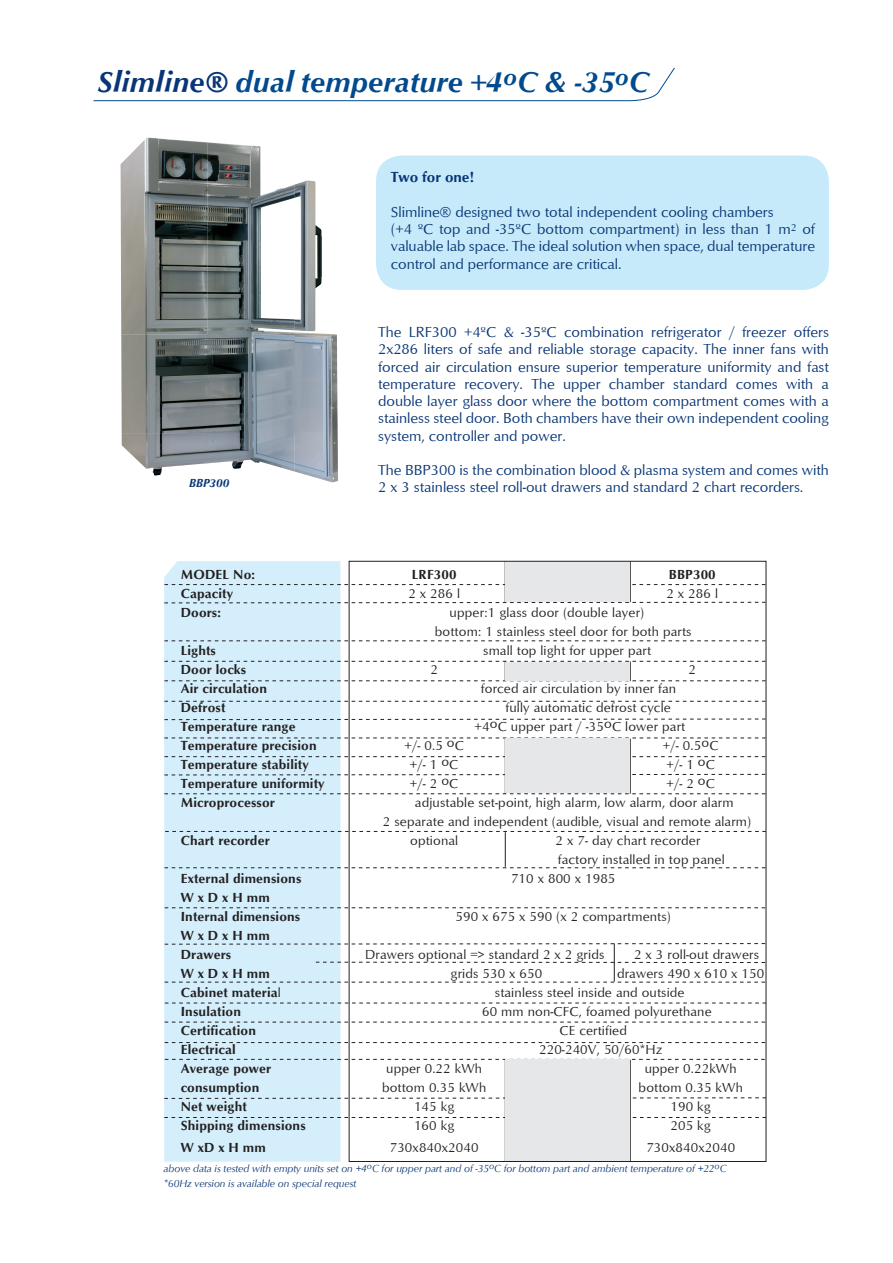
<style>
.page{position:relative;width:893px;height:1263px;background:#fff}
.page>*{position:absolute;margin:0;border:0;box-sizing:border-box;transform-origin:0 0}
.t1{font:italic 700 30px "Optimum";letter-spacing:.005em;color:#004a8d}
.t2{font:15px/17.2px "Optimum";letter-spacing:-.005em;color:#083575}
.t3{font:700 15px "Optimum";letter-spacing:-.005em;color:#083575}
.t4{font:13.5px/19px "Optimum";letter-spacing:.01em;color:#231f20}
.t5{font:700 13.5px/19px "Optimum";letter-spacing:.01em;color:#231f20}
.t6{font:italic 700 12px "Optimum";letter-spacing:-.005em;color:#083575}
.t7{font:italic 10.5px/15px "Optimum";letter-spacing:-.005em;color:#083575}
.s1{color:#083575}
.s2{font-weight:400}
</style>
<div class="page">
<svg style="left:93px;top:67px;width:582px;height:34px"></svg>
<div style="left:164px;top:561px;width:176px;height:601px;background:#d4effb"></div>
<svg style="left:164px;top:738px;width:602px;height:1px"></svg>
<svg style="left:164px;top:719px;width:602px;height:1px"></svg>
<svg style="left:164px;top:701px;width:602px;height:1px"></svg>
<svg style="left:164px;top:640px;width:602px;height:1px"></svg>
<svg style="left:164px;top:602px;width:602px;height:1px"></svg>
<svg style="left:164px;top:584px;width:602px;height:1px"></svg>
<svg style="left:164px;top:867px;width:602px;height:1px"></svg>
<svg style="left:164px;top:793px;width:601px;height:1px"></svg>
<svg style="left:164px;top:774px;width:602px;height:1px"></svg>
<svg style="left:164px;top:756px;width:601px;height:1px"></svg>
<svg style="left:165px;top:1042px;width:600px;height:1px"></svg>
<svg style="left:165px;top:1022px;width:600px;height:1px"></svg>
<svg style="left:165px;top:982px;width:600px;height:1px"></svg>
<svg style="left:316px;top:962px;width:449px;height:1px"></svg>
<svg style="left:164px;top:943px;width:601px;height:1px"></svg>
<svg style="left:165px;top:907px;width:600px;height:1px"></svg>
<hr style="left:505px;top:561px;width:1px;height:41px;background:#231f20">
<hr style="left:630px;top:561px;width:1px;height:41px;background:#231f20">
<hr style="left:505px;top:739px;width:1px;height:55px;background:#231f20">
<hr style="left:505px;top:832px;width:1px;height:35px;background:#231f20">
<hr style="left:630px;top:739px;width:1px;height:55px;background:#231f20">
<hr style="left:614px;top:943px;width:1px;height:39px;background:#231f20">
<svg style="left:165px;top:831px;width:601px;height:1px"></svg>
<svg style="left:165px;top:1003px;width:601px;height:1px"></svg>
<svg style="left:165px;top:1059px;width:600px;height:1px"></svg>
<svg style="left:164px;top:1117px;width:602px;height:1px"></svg>
<svg style="left:164px;top:1097px;width:602px;height:2px"></svg>
<img style="left:121px;top:137px;width:86px;height:296px">
<img style="left:207px;top:142px;width:87px;height:291px">
<img style="left:294px;top:180px;width:44px;height:302px">
<img style="left:122px;top:433px;width:173px;height:42px">
<div style="left:376px;top:156px;width:453px;height:134px;background:#c6eafa;border-radius:26px"></div>
<svg style="left:164px;top:661px;width:602px;height:20px"></svg>
<hr style="left:630px;top:1060px;width:1px;height:102px;background:#231f20">
<hr style="left:505px;top:1060px;width:1px;height:102px;background:#231f20">
<div style="left:506px;top:562px;width:124px;height:40px;background:#e6e7e9"></div>
<div style="left:506px;top:662px;width:124px;height:18px;background:#e6e7e9"></div>
<div style="left:506px;top:738px;width:124px;height:55px;background:#e6e7e9"></div>
<div style="left:505px;top:1059px;width:125px;height:102px;background:#e6e7e9"></div>
<h1 class="t1" style="left:98px;top:65px;width:553px"><span class="s1">Slimline®</span> dual temperature +4<sup>o</sup>C &amp; -35<sup>o</sup>C</h1>
<p class="t6" style="left:189px;top:476px;width:42px">BBP300</p>
<p class="t3" style="left:391px;top:169px;width:85px">Two for one!</p>
<p class="t2" style="left:391px;top:203px;width:426px">Slimline® designed two total independent cooling chambers<br>(+4 ºC top and -35ºC bottom compartment) in less than 1 m<sup>2</sup> of valuable lab space. The ideal solution when space, dual temperature control and performance are critical.</p>
<p class="t2" style="left:378px;top:323px;width:452px;text-align:justify">The LRF300 +4ºC &amp; -35ºC combination refrigerator / freezer offers 2x286 liters of safe and reliable storage capacity. The inner fans with forced air circulation ensure superior temperature uniformity and fast temperature recovery. The upper chamber standard comes with a double layer glass door where the bottom compartment comes with a stainless steel door. Both chambers have their own independent cooling system, controller and power.</p>
<p class="t2" style="left:378px;top:461px;width:452px">The BBP300 is the combination blood &amp; plasma system and comes with<br>2 x 3 stainless steel roll-out drawers and standard 2 chart recorders.</p>
<p class="t5" style="left:181px;top:565px;width:76px">MODEL No:</p>
<p class="t5" style="left:412px;top:565px;width:46px">LRF300</p>
<p class="t5" style="left:669px;top:565px;width:48px">BBP300</p>
<p class="t5" style="left:181px;top:584px;width:54px">Capacity</p>
<p class="t4" style="left:408px;top:584px;width:53px">2 x 286 l</p>
<p class="t4" style="left:666px;top:584px;width:53px">2 x 286 l</p>
<p class="t5" style="left:181px;top:603px;width:42px">Doors:</p>
<p class="t4" style="left:435px;top:603px;width:258px;text-indent:15px">upper:1 glass door (double layer) bottom: 1 stainless steel door for both parts</p>
<p class="t5" style="left:181px;top:641px;width:37px">Lights</p>
<p class="t4" style="left:483px;top:641px;width:169px">small top light for upper part</p>
<p class="t5" style="left:181px;top:660px;width:67px">Door locks</p>
<p class="t4" style="left:430px;top:660px;width:9px">2</p>
<p class="t4" style="left:688px;top:660px;width:9px">2</p>
<p class="t5" style="left:181px;top:679px;width:88px">Air circulation</p>
<p class="t4" style="left:481px;top:679px;width:197px">forced air circulation by inner fan</p>
<p class="t5" style="left:181px;top:698px;width:46px">Defrost</p>
<p class="t4" style="left:506px;top:698px;width:167px">fully automatic defrost cycle</p>
<p class="t5" style="left:181px;top:717px;width:116px">Temperature range</p>
<p class="t4" style="left:475px;top:717px;width:212px">+4oC upper part / -35oC lower part</p>
<p class="t5" style="left:181px;top:736px;width:137px">Temperature precision</p>
<p class="t4" style="left:404px;top:736px;width:61px">+/- 0.5 oC</p>
<p class="t4" style="left:663px;top:736px;width:57px">+/- 0.5oC</p>
<p class="t5" style="left:181px;top:755px;width:129px">Temperature stability</p>
<p class="t4" style="left:410px;top:755px;width:50px">+/- 1 oC</p>
<p class="t4" style="left:666px;top:755px;width:50px">+/- 1 oC</p>
<p class="t5" style="left:181px;top:774px;width:145px">Temperature uniformity</p>
<p class="t4" style="left:410px;top:774px;width:50px">+/- 2 oC</p>
<p class="t4" style="left:666px;top:774px;width:50px">+/- 2 oC</p>
<p class="t5" style="left:181px;top:793px;width:96px">Microprocessor</p>
<p class="t4" style="left:383px;top:793px;width:370px;text-indent:32px">adjustable set-point, high alarm, low alarm, door alarm<br>2 separate and independent (audible, visual and remote alarm)</p>
<p class="t5" style="left:181px;top:831px;width:90px">Chart recorder</p>
<p class="t4" style="left:410px;top:831px;width:50px">optional</p>
<p class="t4" style="left:556px;top:831px;width:171px">2 x 7- day chart recorder factory installed in top panel</p>
<p class="t5" style="left:181px;top:869px;width:122px">External dimensions</p>
<p class="t4" style="left:511px;top:869px;width:106px">710 x 800 x 1985</p>
<p class="t5" style="left:181px;top:888px;width:121px">W x D x H mm<br>Internal dimensions</p>
<p class="t4" style="left:455px;top:907px;width:217px">590 x 675 x 590 (x 2 compartments)</p>
<p class="t5" style="left:181px;top:926px;width:91px">W x D x H mm<br>Drawers</p>
<p class="t4" style="left:365px;top:945px;width:241px">Drawers optional =&gt; standard 2 x 2 grids</p>
<p class="t4" style="left:634px;top:945px;width:126px">2 x 3 roll-out drawers</p>
<p class="t5" style="left:181px;top:964px;width:91px">W x D x H mm</p>
<p class="t4" style="left:451px;top:964px;width:93px">grids 530 x 650</p>
<p class="t4" style="left:617px;top:964px;width:149px">drawers 490 x 610 x 150</p>
<p class="t5" style="left:181px;top:983px;width:102px">Cabinet materia<span class="s2">l</span></p>
<p class="t4" style="left:495px;top:983px;width:191px">stainless steel inside and outside</p>
<p class="t5" style="left:181px;top:1002px;width:62px">Insulation</p>
<p class="t4" style="left:482px;top:1002px;width:231px">60 mm non-CFC, foamed polyurethane</p>
<p class="t5" style="left:181px;top:1021px;width:77px">Certification</p>
<p class="t4" style="left:559px;top:1021px;width:69px">CE certified</p>
<p class="t5" style="left:181px;top:1040px;width:56px">Electrical</p>
<p class="t4" style="left:539px;top:1040px;width:125px">220-240V, 50/60*Hz</p>
<p class="t5" style="left:181px;top:1059px;width:92px">Average power</p>
<p class="t4" style="left:386px;top:1059px;width:97px">upper 0.22 kWh</p>
<p class="t4" style="left:645px;top:1059px;width:93px">upper 0.22kWh</p>
<p class="t5" style="left:181px;top:1078px;width:80px">consumption</p>
<p class="t4" style="left:382px;top:1078px;width:106px">bottom 0.35 kWh</p>
<p class="t4" style="left:639px;top:1078px;width:106px">bottom 0.35 kWh</p>
<p class="t5" style="left:181px;top:1097px;width:68px">Net weight</p>
<p class="t4" style="left:414px;top:1097px;width:42px">145 kg</p>
<p class="t4" style="left:670px;top:1097px;width:42px">190 kg</p>
<p class="t5" style="left:181px;top:1116px;width:127px">Shipping dimensions</p>
<p class="t4" style="left:414px;top:1116px;width:42px">160 kg</p>
<p class="t4" style="left:670px;top:1116px;width:42px">205 kg</p>
<p class="t5" style="left:181px;top:1138px;width:87px">W xD x H mm</p>
<p class="t4" style="left:390px;top:1138px;width:90px">730x840x2040</p>
<p class="t4" style="left:646px;top:1138px;width:90px">730x840x2040</p>
<p class="t7" style="left:164px;top:1161px;width:564px">above data is tested with empty units set on +4<sup>o</sup>C for upper part and of -35<sup>o</sup>C for bottom part and ambient temperature of +22<sup>o</sup>C *60Hz version is available on special request</p>
</div>
